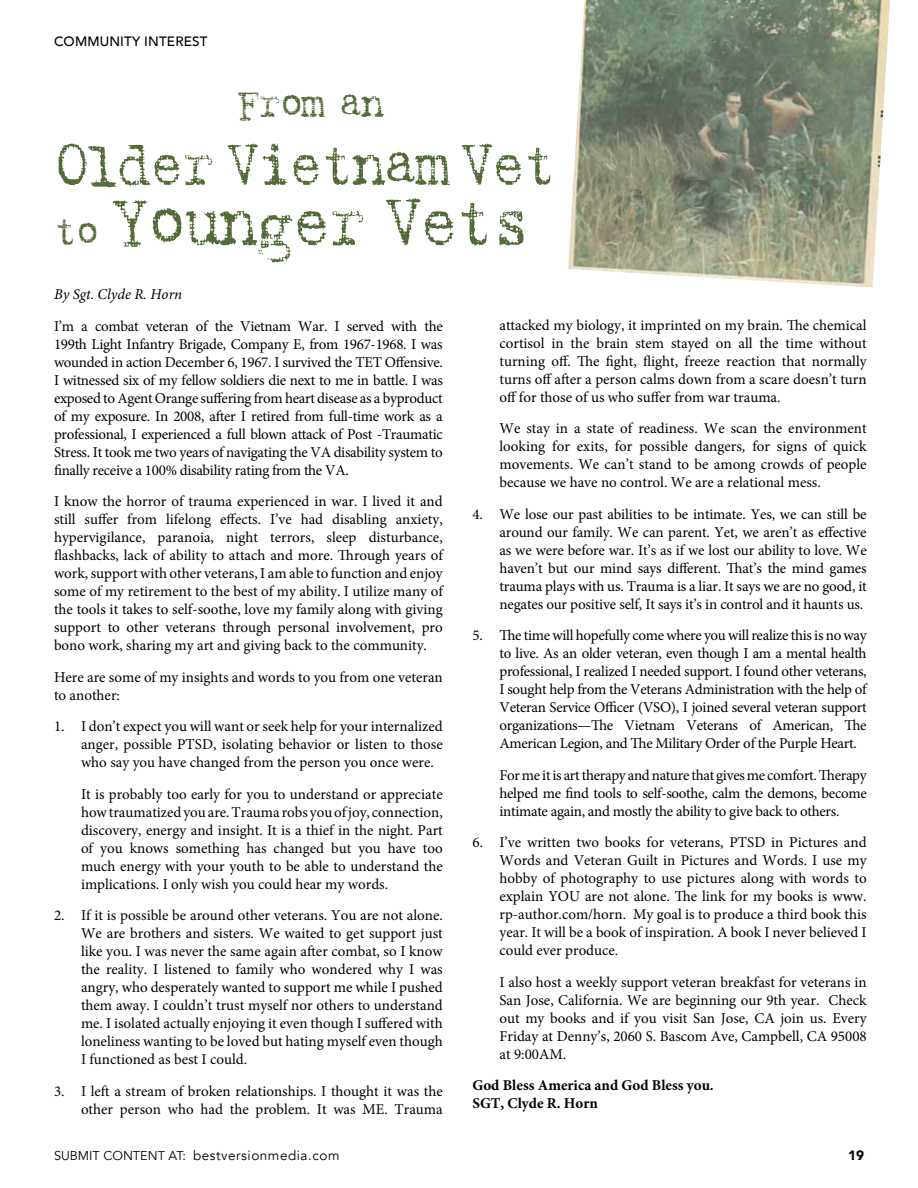
<style>
.page{position:relative;width:918px;height:1188px;background:#fff}
.page>*{position:absolute;margin:0;border:0;box-sizing:border-box;transform-origin:0 0}
.t1{font:68.55px "Harting";letter-spacing:-.04em;color:#556a39;scale:.93 1}
.t2{font:60.15px "Harting";letter-spacing:-.04em;color:#556a39;scale:.93 1}
.t3{font:41.1px "Harting";letter-spacing:-.04em;color:#556a39;scale:.93 1}
.t4{font:15px/18px "Minion Pro";color:#000;text-align:justify}
.t5{font:700 15px/18px "Minion Pro";color:#000}
.t6{font:italic 15px "Minion Pro";color:#000}
.t7{font:13.5px "Avenir";letter-spacing:.04em;color:#000}
.t8{font:500 13.5px "Avenir";letter-spacing:.01em;color:#000}
.t9{font:900 13.5px "Avenir";color:#000}
.s1{font-size:41.1px}
.s2{font-size:12.75px}
</style>
<div class="page">
<img style="left:568px;top:0;width:322px;height:288px">
<p class="t8" style="left:54px;top:30px;width:155px">COMMUNITY INTEREST</p>
<h3 class="t3" style="left:236px;top:85px;width:161px">From an</h3>
<h2 class="t2" style="left:54px;top:138px;width:542px">Older Vietnam Vet</h2>
<h1 class="t1" style="left:54px;top:192px;width:514px"><span class="s1">to</span> Younger Vets</h1>
<p class="t6" style="left:54px;top:284px;width:130px">By Sgt. Clyde R. Horn</p>
<p class="t4" style="left:54px;top:317px;width:390px">I’m a combat veteran of the Vietnam War. I served with the 199th Light Infantry Brigade, Company E, from 1967-1968. I was wounded in action December 6, 1967. I survived the TET Offensive.<br>I witnessed six of my fellow soldiers die next to me in battle. I was exposed to Agent Orange suffering from heart disease as a byproduct of my exposure. In 2008, after I retired from full-time work as a professional, I experienced a full blown attack of Post -Traumatic Stress. It took me two years of navigating the VA disability system to finally receive a 100% disability rating from the VA.</p>
<p class="t4" style="left:54px;top:493px;width:390px">I know the horror of trauma experienced in war. I lived it and still suffer from lifelong effects. I’ve had disabling anxiety, hypervigilance, paranoia, night terrors, sleep disturbance, flashbacks, lack of ability to attach and more. Through years of work, support with other veterans, I am able to function and enjoy some of my retirement to the best of my ability. I utilize many of the tools it takes to self-soothe, love my family along with giving support to other veterans through personal involvement, pro bono work, sharing my art and giving back to the community.</p>
<p class="t4" style="left:54px;top:668px;width:390px">Here are some of my insights and words to you from one veteran to another:</p>
<p class="t4" style="left:81px;top:718px;width:363px;text-indent:-27px">1. I don’t expect you will want or seek help for your internalized anger, possible PTSD, isolating behavior or listen to those who say you have changed from the person you once were.</p>
<p class="t4" style="left:81px;top:785px;width:363px">It is probably too early for you to understand or appreciate how traumatized you are. Trauma robs you of joy, connection, discovery, energy and insight. It is a thief in the night. Part of you knows something has changed but you have too much energy with your youth to be able to understand the implications. I only wish you could hear my words.</p>
<p class="t4" style="left:81px;top:907px;width:363px;text-indent:-27px">2. If it is possible be around other veterans. You are not alone.<br>We are brothers and sisters. We waited to get support just like you. I was never the same again after combat, so I know the reality. I listened to family who wondered why I was angry, who desperately wanted to support me while I pushed them away. I couldn’t trust myself nor others to understand me. I isolated actually enjoying it even though I suffered with loneliness wanting to be loved but hating myself even though I functioned as best I could.</p>
<p class="t4" style="left:54px;top:1082px;width:390px;text-align:right">3. I left a stream of broken relationships. I thought it was the other person who had the problem. It was ME. Trauma</p>
<p class="t4" style="left:500px;top:316px;width:369px">attacked my biology, it imprinted on my brain. The chemical cortisol in the brain stem stayed on all the time without turning off. The fight, flight, freeze reaction that normally turns off after a person calms down from a scare doesn’t turn off for those of us who suffer from war trauma.</p>
<p class="t4" style="left:500px;top:419px;width:369px">We stay in a state of readiness. We scan the environment looking for exits, for possible dangers, for signs of quick movements. We can’t stand to be among crowds of people because we have no control. We are a relational mess.</p>
<p class="t4" style="left:500px;top:505px;width:369px;text-indent:-27px">4. We lose our past abilities to be intimate. Yes, we can still be around our family. We can parent. Yet, we aren’t as effective as we were before war. It’s as if we lost our ability to love. We haven’t but our mind says different. That’s the mind games trauma plays with us. Trauma is a liar. It says we are no good, it negates our positive self, It says it’s in control and it haunts us.</p>
<p class="t4" style="left:500px;top:626px;width:369px;text-indent:-27px">5. The time will hopefully come where you will realize this is no way to live. As an older veteran, even though I am a mental health professional, I realized I needed support. I found other veterans, I sought help from the Veterans Administration with the help of Veteran Service Officer (VSO), I joined several veteran support organizations—The Vietnam Veterans of American, The American Legion, and The Military Order of the Purple Heart.</p>
<p class="t4" style="left:500px;top:766px;width:369px">For me it is art therapy and nature that gives me comfort. Therapy helped me find tools to self-soothe, calm the demons, become intimate again, and mostly the ability to give back to others.</p>
<p class="t4" style="left:500px;top:833px;width:369px;text-indent:-27px">6. I’ve written two books for veterans, PTSD in Pictures and Words and Veteran Guilt in Pictures and Words. I use my hobby of photography to use pictures along with words to explain YOU are not alone. The link for my books is www. rp-author.com/horn. My goal is to produce a third book this year. It will be a book of inspiration. A book I never believed I could ever produce.</p>
<p class="t4" style="left:500px;top:973px;width:369px">I also host a weekly support veteran breakfast for veterans in San Jose, California. We are beginning our 9th year. Check out my books and if you visit San Jose, CA join us. Every Friday at Denny’s, 2060 S. Bascom Ave, Campbell, CA 95008 at 9:00AM.</p>
<p class="t5" style="left:472px;top:1076px;width:243px">God Bless America and God Bless you.<br>SGT, Clyde R. Horn</p>
<p class="t7" style="left:54px;top:1147px;width:287px"><span class="s2">SUBMIT CONTENT AT:</span> bestversionmedia.com</p>
<p class="t9" style="left:848px;top:1144px;width:17px">19</p>
</div>
